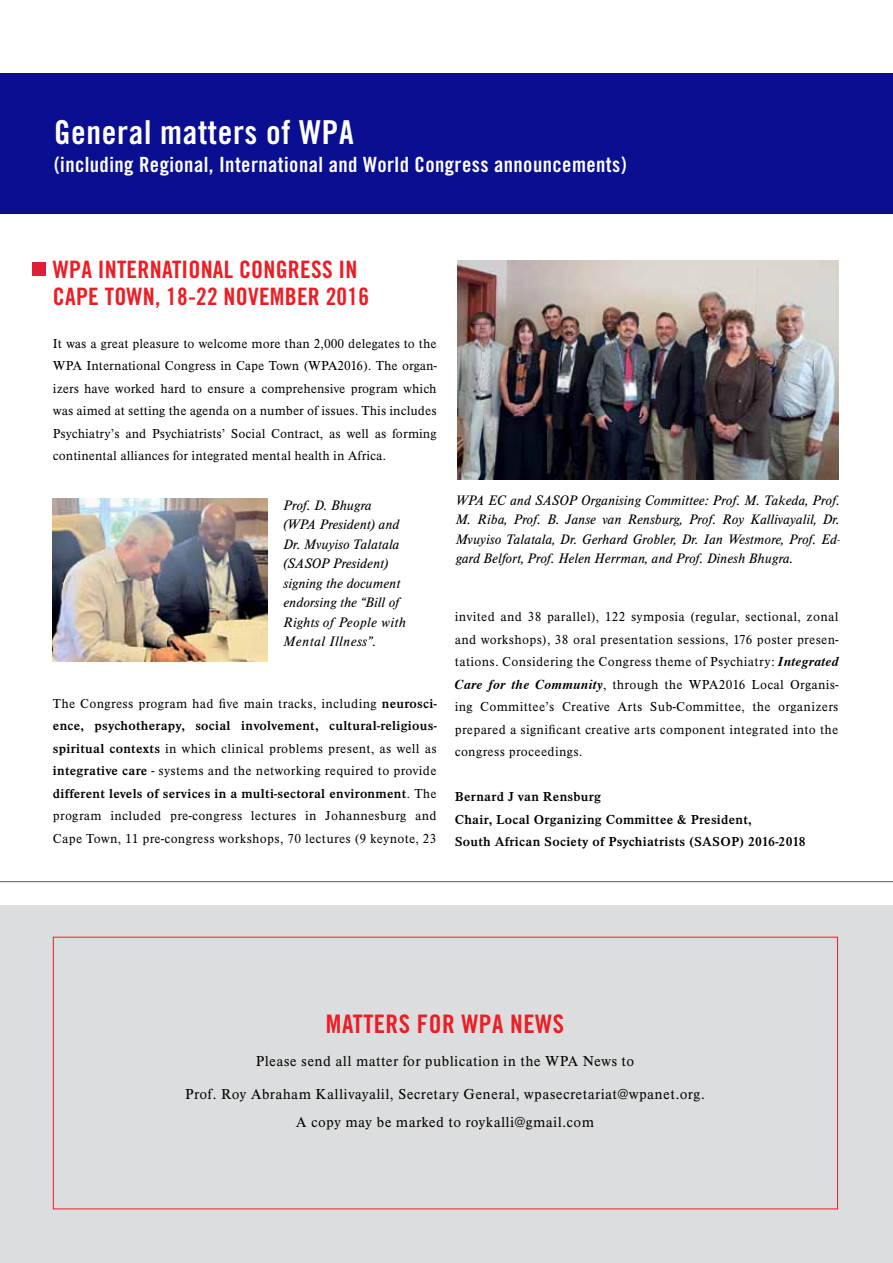
<style>
.page{position:relative;width:893px;height:1263px;background:#fff}
.page>*{position:absolute;margin:0;border:0;box-sizing:border-box;transform-origin:0 0}
.t1{font:33px "Trade Gothic Bold Cond Twenty";letter-spacing:.02em;color:#fff}
.t2{font:25.5px "Trade Gothic Bold Cond Twenty";letter-spacing:.02em;color:#ed1d24}
.t3{font:24px "Trade Gothic Bold Cond Twenty";letter-spacing:.01em;color:#ed1d24}
.t4{font:21px "Trade Gothic Bold Cond Twenty";letter-spacing:.02em;color:#fff}
.t5{font:300 15px/28.5px "Timeless EF";letter-spacing:.02em;color:#000;text-align:center}
.t6{font:italic 300 14.25px/19.5px "Timeless EF";color:#000}
.t7{font:300 13.5px/22.5px "Timeless EF";letter-spacing:.02em;color:#000;text-align:justify}
.t8{font:700 13.5px/22.5px "Timeless EF";letter-spacing:.02em;color:#000}
.s1{font-family:"Times";font-weight:700;font-style:italic}
.s2{font-weight:700}
</style>
<div class="page">
<div style="left:0;top:73px;width:893px;height:140px;background:#090f90"></div>
<div style="left:32px;top:262px;width:14px;height:13px;background:#df1f38"></div>
<hr style="left:0;top:881px;width:893px;height:1px;background:#58595b">
<div style="left:0;top:906px;width:893px;height:357px;background:#dcddde"></div>
<img style="left:53px;top:498px;width:214px;height:164px">
<img style="left:457px;top:261px;width:381px;height:218px">
<h1 class="t1" style="left:54px;top:112px;width:301px">General matters of WPA</h1>
<h3 class="t4" style="left:54px;top:152px;width:574px">(including Regional, International and World Congress announcements)</h3>
<h3 class="t3" style="left:53px;top:255px;width:57px">WPA Internat</h3>
<h3 class="t3" style="left:182px;top:255px;width:95px">ional Congress</h3>
<h3 class="t3" style="left:338px;top:255px;width:18px">in</h3>
<h3 class="t3" style="left:53px;top:282px;width:219px">Cape Town, 18-22 November</h3>
<h3 class="t3" style="left:326px;top:282px;width:45px">2016</h3>
<p class="t7" style="left:53px;top:332px;width:385px">It was a great pleasure to welcome more than 2,000 delegates to the WPA International Congress in Cape Town (WPA2016). The organ&shy;izers have worked hard to ensure a comprehensive program which was aimed at setting the agenda on a number of issues. This includes Psychiatry’s and Psychiatrists’ Social Contract, as well as forming continental alliances for integrated mental health in Africa.</p>
<p class="t6" style="left:283px;top:496px;width:124px">Prof. D. Bhugra (WPA President) and<br>Dr. Mvuyiso Talatala (SASOP President) signing the document endorsing the “Bill of<br>Rights of People with<br>Mental Illness”.</p>
<p class="t6" style="left:456px;top:490px;width:386px;text-align:justify">WPA EC and SASOP Organising Committee: Prof. M. Takeda, Prof.<br>M. Riba, Prof. B. Janse van Rensburg, Prof. Roy Kallivayalil, Dr.<br>Mvuyiso Talatala, Dr. Gerhard Grobler, Dr. Ian Westmore, Prof. Ed&shy;gard Belfort, Prof. Helen Herrman, and Prof. Dinesh Bhugra.</p>
<p class="t7" style="left:455px;top:605px;width:385px">invited and 38 parallel), 122 symposia (regular, sectional, zonal and workshops), 38 oral presentation sessions, 176 poster presen&shy;tations. Considering the Congress theme of Psychiatry: <span class="s1">Integrated Care for the Community</span>, through the WPA2016 Local Organis&shy;ing Committee’s Creative Arts Sub-Committee, the organizers prepared a significant creative arts component integrated into the congress proceedings.</p>
<p class="t8" style="left:455px;top:785px;width:352px">Bernard J van Rensburg<br>Chair, Local Organizing Committee &amp; President,<br>South African Society of Psychiatrists (SASOP) 2016-2018</p>
<p class="t7" style="left:53px;top:692px;width:385px">The Congress program had five main tracks, including <span class="s2">neurosci&shy;ence, psychotherapy, social involvement, cultural-religious&shy;spiritual contexts</span> in which clinical problems present, as well as <span class="s2">integrative care</span> - systems and the networking required to provide <span class="s2">different levels of services in a multi-sectoral environment</span>. The program included pre-congress lectures in Johannesburg and Cape Town, 11 pre-congress workshops, 70 lectures (9 keynote, 23</p>
<h2 class="t2" style="left:326px;top:1008px;width:29px">Matters</h2>
<h2 class="t2" style="left:417px;top:1008px;width:121px">for WPA News</h2>
<p class="t5" style="left:256px;top:1047px;width:380px">Please send all matter for publication in the WPA News to</p>
<p class="t5" style="left:185px;top:1080px;width:521px">Prof. Roy Abraham Kallivayalil, Secretary General, wpasecretariat@wpanet.org.<br>A copy may be marked to roykalli@gmail.com</p>
</div>
